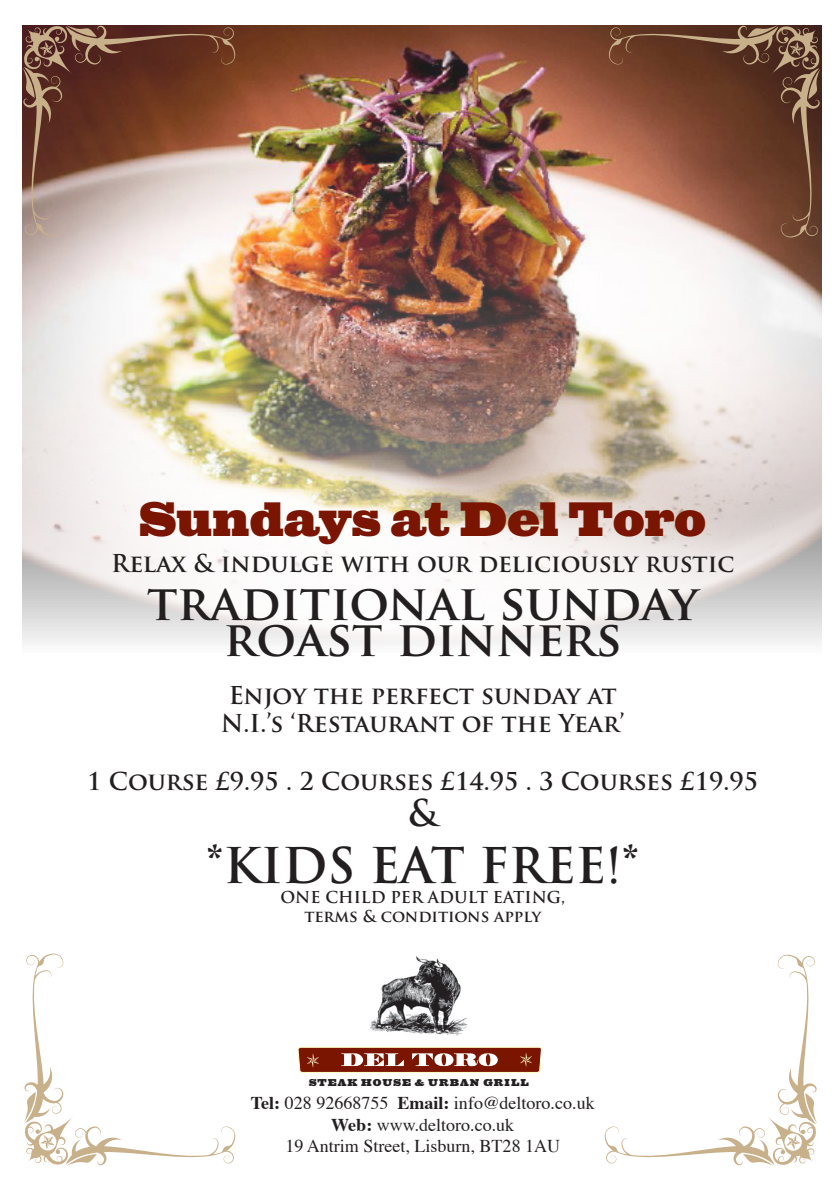
<style>
.page{position:relative;width:840px;height:1191px;background:#fff}
.page>*{position:absolute;margin:0;border:0;box-sizing:border-box;transform-origin:0 0}
.t1{font:700 48px "Trajan Pro";color:#231f20}
.t2{font:48px "Giza Seven Seven";color:#791500}
.t3{font:700 36px "Trajan Pro";color:#231f20}
.t4{font:700 24px "Trajan Pro";color:#231f20}
.t5{font:18px "Times";color:#231f20}
.t6{font:700 16px "Trajan Pro";color:#231f20}
.t7{font:9.8px "Giza Seven Seven";letter-spacing:.1em;color:#231f20}
.s1{font-weight:700}
</style>
<div class="page">
<img style="left:23px;top:25px;width:798px;height:620px">
<img style="left:370px;top:956px;width:97px;height:80px">
<svg style="left:297px;top:1046px;width:245px;height:27px"></svg>
<svg style="left:22px;top:25px;width:213px;height:212px;background:#936d5e"></svg>
<svg style="left:608px;top:25px;width:214px;height:213px;background:#865844"></svg>
<svg style="left:604px;top:954px;width:213px;height:212px"></svg>
<svg style="left:24px;top:953px;width:211px;height:213px"></svg>
<p class="t2" style="left:139px;top:490px;width:567px">Sundays at Del Toro</p>
<p class="t4" style="left:111px;top:548px;width:624px">Relax &amp; indulge with our deliciously rustic</p>
<p class="t1" style="left:147px;top:573px;width:552px">traditional sunday</p>
<p class="t1" style="left:224px;top:609px;width:399px">roast dinners</p>
<p class="t4" style="left:229px;top:680px;width:389px">Enjoy the perfect sunday at</p>
<p class="t4" style="left:220px;top:708px;width:405px">N.I.’s ‘Restaurant of the Year’</p>
<p class="t4" style="left:87px;top:766px;width:672px">1 Course £9.95 . 2 Courses £14.95 . 3 Courses £19.95</p>
<p class="t3" style="left:407px;top:790px;width:31px">&amp;</p>
<p class="t1" style="left:205px;top:836px;width:435px">*KIDS EAT FREE!*</p>
<p class="t6" style="left:280px;top:886px;width:286px">ONE CHILD PER ADULT EATING,</p>
<p class="t6" style="left:304px;top:906px;width:238px">terms &amp; conditions apply</p>
<p class="t7" style="left:309px;top:1076px;width:221px">STEAK HOUSE &amp; URBAN GRILL</p>
<p class="t5" style="left:251px;top:1086px;width:345px"><span class="s1">Tel:</span> 028 92668755 <span class="s1">Email:</span> info@deltoro.co.uk</p>
<p class="t5" style="left:331px;top:1107px;width:184px"><span class="s1">Web:</span> www.deltoro.co.uk</p>
<p class="t5" style="left:285px;top:1129px;width:276px">19 Antrim Street, Lisburn, BT28 1AU</p>
</div>
